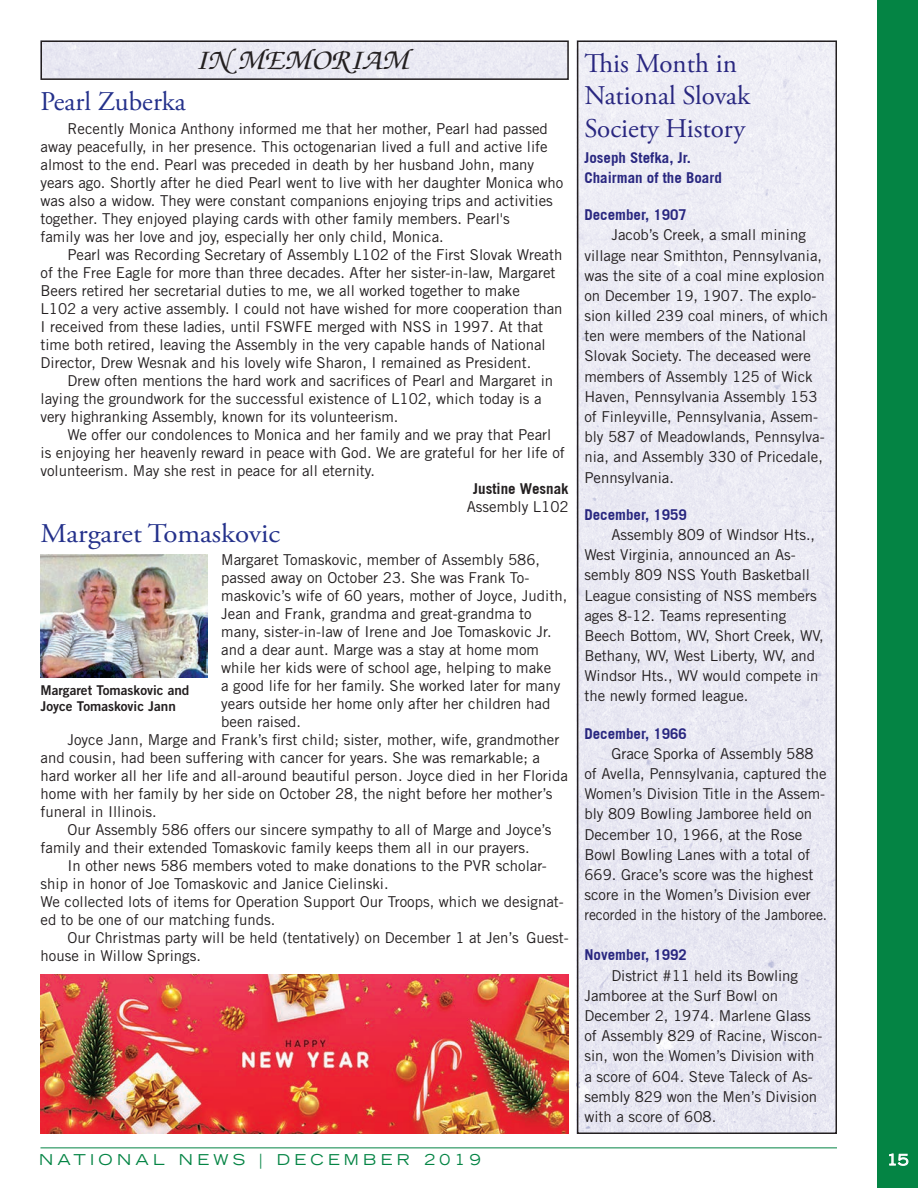
<style>
.page{position:relative;width:918px;height:1188px;background:#fff}
.page>*{position:absolute;margin:0;border:0;box-sizing:border-box;transform-origin:0 0}
.t1{font:italic 500 30px "Zapf Chancery";color:#231f20;scale:1.07 1}
.t2{font:27px/32.1px "Adobe Garamond Pro";color:#292780}
.t3{font:27px "Adobe Garamond Pro";color:#24318b;scale:1.07 1}
.t4{font:27px "Adobe Garamond Pro";color:#24318b}
.t5{font:15px/20.2px "Trade Gothic LT Std";color:#231f20}
.t6{font:700 15px/20.2px "Trade Gothic";color:#292780}
.t7{font:expanded 15px "Trade Gothic LT Std";letter-spacing:.29em;color:#048444}
.t8{font:700 15px "Trade Gothic";color:#231f20}
.t9{font:expanded 15px "Trade Gothic LT Std";color:#fff}
.t10{font:13.5px/16.2px "Trade Gothic LT Std Bd 2";color:#231f20}
</style>
<div class="page">
<div style="left:878px;top:0;width:40px;height:1188px;background:#048444"></div>
<svg style="left:889px;top:1153px;width:20px;height:13px"></svg>
<hr style="left:40px;top:1148px;width:797px;height:1px;background:#048444">
<img style="left:580px;top:43px;width:254px;height:1088px">
<div style="left:577px;top:40px;width:260px;height:1094px;border:2px solid #231f20"></div>
<div style="left:43px;top:43px;width:523px;height:34px;background:#eae9f3"></div>
<div style="left:40px;top:40px;width:529px;height:40px;border:2px solid #231f20"></div>
<img style="left:40px;top:554px;width:168px;height:123px">
<img style="left:40px;top:974px;width:529px;height:160px">
<h1 class="t1" style="left:195px;top:44px;width:201px">IN MEMORIAM</h1>
<h2 class="t4" style="left:40px;top:86px;width:147px">Pearl Zuberka</h2>
<p class="t5" style="left:40px;top:119px;width:524px;line-height:18px;text-indent:27px">Recently Monica Anthony informed me that her mother, Pearl had passed away peacefully, in her presence. This octogenarian lived a full and active life almost to the end. Pearl was preceded in death by her husband John, many years ago. Shortly after he died Pearl went to live with her daughter Monica who was also a widow. They were constant companions enjoying trips and activities together. They enjoyed playing cards with other family members. Pearl's<br>family was her love and joy, especially her only child, Monica.</p>
<p class="t5" style="left:40px;top:245px;width:524px;line-height:18px;text-indent:27px">Pearl was Recording Secretary of Assembly L102 of the First Slovak Wreath of the Free Eagle for more than three decades. After her sister-in-law, Margaret Beers retired her secretarial duties to me, we all worked together to make<br>L102 a very active assembly. I could not have wished for more cooperation than I received from these ladies, until FSWFE merged with NSS in 1997. At that time both retired, leaving the Assembly in the very capable hands of National Director, Drew Wesnak and his lovely wife Sharon, I remained as President.</p>
<p class="t5" style="left:40px;top:371px;width:514px;line-height:18px;text-indent:27px">Drew often mentions the hard work and sacrifices of Pearl and Margaret in laying the groundwork for the successful existence of L102, which today is a very highranking Assembly, known for its volunteerism.</p>
<p class="t5" style="left:40px;top:425px;width:526px;line-height:18px;text-indent:27px">We offer our condolences to Monica and her family and we pray that Pearl is enjoying her heavenly reward in peace with God. We are grateful for her life of volunteerism. May she rest in peace for all eternity.</p>
<p class="t8" style="left:473px;top:479px;width:97px">Justine Wesnak</p>
<p class="t5" style="left:467px;top:496px;width:104px">Assembly L102</p>
<h2 class="t3" style="left:40px;top:517px;width:226px">Margaret Tomaskovic</h2>
<p class="t5" style="left:221px;top:550px;width:320px">Margaret Tomaskovic, member of Assembly 586,</p>
<p class="t5" style="left:221px;top:568px;width:310px">passed away on October 23. She was Frank To-</p>
<p class="t5" style="left:221px;top:586px;width:348px">maskovic’s wife of 60 years, mother of Joyce, Judith,</p>
<p class="t5" style="left:221px;top:604px;width:312px">Jean and Frank, grandma and great-grandma to</p>
<p class="t5" style="left:221px;top:622px;width:332px">many, sister-in-law of Irene and Joe Tomaskovic Jr.</p>
<p class="t5" style="left:221px;top:640px;width:319px">and a dear aunt. Marge was a stay at home mom</p>
<p class="t5" style="left:221px;top:658px;width:331px">while her kids were of school age, helping to make</p>
<p class="t5" style="left:221px;top:676px;width:341px">a good life for her family. She worked later for many</p>
<p class="t5" style="left:221px;top:694px;width:331px">years outside her home only after her children had</p>
<p class="t5" style="left:221px;top:712px;width:81px">been raised.</p>
<p class="t5" style="left:68px;top:730px;width:493px">Joyce Jann, Marge and Frank’s first child; sister, mother, wife, grandmother</p>
<p class="t5" style="left:41px;top:748px;width:501px">and cousin, had been suffering with cancer for years. She was remarkable; a</p>
<p class="t5" style="left:41px;top:766px;width:529px">hard worker all her life and all-around beautiful person. Joyce died in her Florida</p>
<p class="t5" style="left:41px;top:784px;width:513px">home with her family by her side on October 28, the night before her mother’s</p>
<p class="t5" style="left:41px;top:802px;width:118px">funeral in Illinois.</p>
<p class="t5" style="left:68px;top:820px;width:486px">Our Assembly 586 offers our sincere sympathy to all of Marge and Joyce’s</p>
<p class="t5" style="left:41px;top:838px;width:491px">family and their extended Tomaskovic family keeps them all in our prayers.</p>
<p class="t5" style="left:68px;top:856px;width:481px">In other news 586 members voted to make donations to the PVR scholar-</p>
<p class="t5" style="left:41px;top:874px;width:350px">ship in honor of Joe Tomaskovic and Janice Cielinski.</p>
<p class="t5" style="left:41px;top:892px;width:525px">We collected lots of items for Operation Support Our Troops, which we designat-</p>
<p class="t5" style="left:41px;top:910px;width:236px">ed to be one of our matching funds.</p>
<p class="t5" style="left:68px;top:928px;width:503px">Our Christmas party will be held (tentatively) on December 1 at Jen’s Guest-</p>
<p class="t5" style="left:41px;top:946px;width:162px">house in Willow Springs.</p>
<p class="t10" style="left:40px;top:682px;width:150px">Margaret Tomaskovic and<br>Joyce Tomaskovic Jann</p>
<h2 class="t2" style="left:584px;top:49px;width:167px">This Month in<br>National Slovak<br>Society History</h2>
<p class="t6" style="left:584px;top:147px;width:139px">Joseph Stefka, Jr.<br>Chairman of the Board</p>
<p class="t6" style="left:584px;top:205px;width:104px">December, 1907</p>
<p class="t5" style="left:584px;top:225px;width:245px;text-indent:27px">Jacob’s Creek, a small mining village near Smithton, Pennsylvania, was the site of a coal mine explosion on December 19, 1907. The explo&shy;sion killed 239 coal miners, of which ten were members of the National<br>Slovak Society. The deceased were members of Assembly 125 of Wick<br>Haven, Pennsylvania Assembly 153 of Finleyville, Pennsylvania, Assem&shy;bly 587 of Meadowlands, Pennsylva&shy;nia, and Assembly 330 of Pricedale,<br>Pennsylvania.</p>
<p class="t6" style="left:584px;top:504px;width:104px">December, 1959</p>
<p class="t5" style="left:584px;top:524px;width:241px;text-indent:27px">Assembly 809 of Windsor Hts.,<br>West Virginia, announced an As&shy;sembly 809 NSS Youth Basketball<br>League consisting of NSS members ages 8-12. Teams representing<br>Beech Bottom, WV, Short Creek, WV,<br>Bethany, WV, West Liberty, WV, and<br>Windsor Hts., WV would compete in the newly formed league.</p>
<p class="t6" style="left:584px;top:723px;width:104px">December, 1966</p>
<p class="t5" style="left:584px;top:743px;width:244px;text-indent:27px">Grace Sporka of Assembly 588 of Avella, Pennsylvania, captured the Women’s Division Title in the Assem&shy;bly 809 Bowling Jamboree held on December 10, 1966, at the Rose Bowl Bowling Lanes with a total of 669. Grace’s score was the highest score in the Women’s Division ever recorded in the history of the Jamboree.</p>
<p class="t6" style="left:584px;top:945px;width:104px">November, 1992</p>
<p class="t5" style="left:584px;top:965px;width:239px;text-indent:27px">District #11 held its Bowling<br>Jamboree at the Surf Bowl on<br>December 2, 1974. Marlene Glass of Assembly 829 of Racine, Wiscon&shy;sin, won the Women’s Division with a score of 604. Steve Taleck of As&shy;sembly 829 won the Men’s Division with a score of 608.</p>
<p class="t7" style="left:39px;top:1150px;width:443px">NATIONAL NEWS | DECEMBER 2019</p>
<p class="t9" style="left:887px;top:1150px;width:23px">15</p>
</div>
